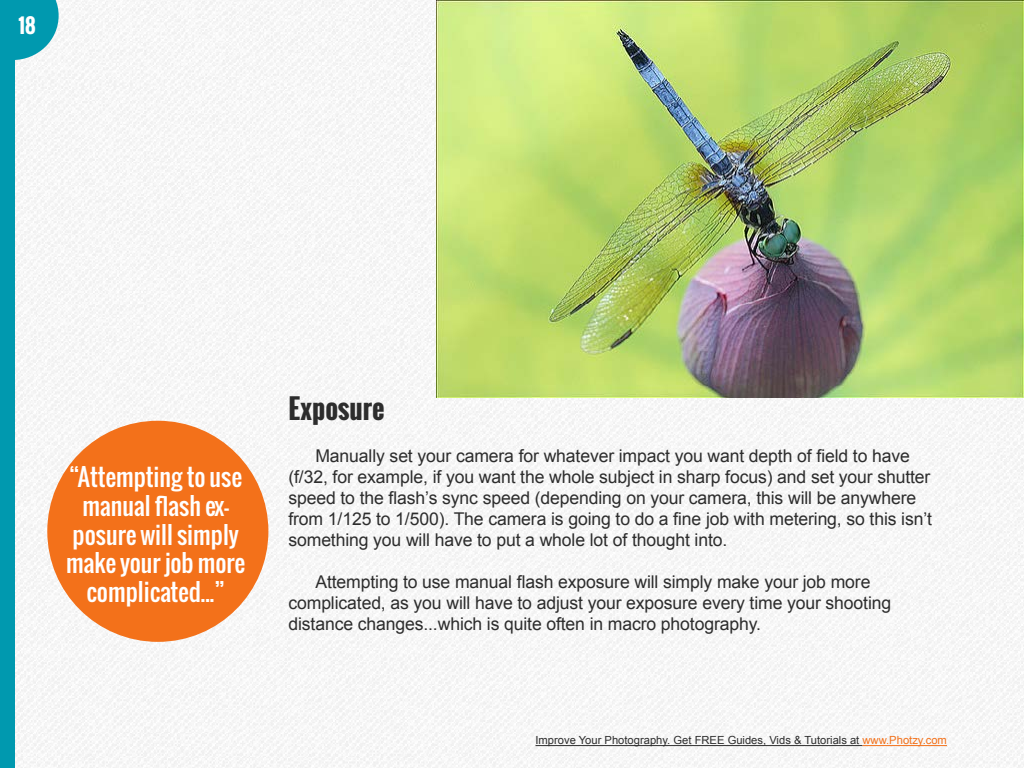
<style>
.page{position:relative;width:1024px;height:768px;background:#fff}
.page>*{position:absolute;margin:0;border:0;box-sizing:border-box;transform-origin:0 0}
.t1{font:700 27px "Oswald";color:#2d2d2d}
.t2{font:24px/28.8px "Oswald";color:#fff;text-align:center}
.t3{font:700 20px "Oswald";color:#fff}
.t4{font:17.6px/21px "Arial";letter-spacing:-.005em;color:#2d2d2d}
.t5{font:11.2px "Arial";color:#2d2d2d}
.s1{color:#f3711a}
</style>
<div class="page">
<div style="left:15px;top:0;width:1009px;height:768px;background:#f6f7f6"></div>
<div style="left:0;top:0;width:15px;height:768px;background:#0099af"></div>
<svg style="left:15px;top:0;width:44px;height:60px"></svg>
<hr style="left:536px;top:745px;width:327px;height:1px;background:#2d2d2d">
<hr style="left:863px;top:745px;width:84px;height:1px;background:#f3711a">
<div style="left:47px;top:421px;width:221px;height:221px;background:#f3711a;border-radius:50%"></div>
<img style="left:436px;top:1px;width:588px;height:396px">
<p class="t3" style="left:19px;top:10px;width:19px">18</p>
<h2 class="t2" style="left:66px;top:462px;width:180px">“Attempting to use manual flash ex&shy;posure will simply make your job more complicated...”</h2>
<h1 class="t1" style="left:288px;top:389px;width:98px">Exposure</h1>
<p class="t4" style="left:288px;top:446px;width:645px;text-indent:27px">Manually set your camera for whatever impact you want depth of field to have (f/32, for example, if you want the whole subject in sharp focus) and set your shutter speed to the flash’s sync speed (depending on your camera, this will be anywhere from 1/125 to 1/500). The camera is going to do a fine job with metering, so this isn’t something you will have to put a whole lot of thought into.</p>
<p class="t4" style="left:288px;top:572px;width:604px;text-indent:27px">Attempting to use manual flash exposure will simply make your job more complicated, as you will have to adjust your exposure every time your shooting distance changes...which is quite often in macro photography.</p>
<p class="t5" style="left:536px;top:733px;width:413px">Improve Your Photography. Get FREE Guides, Vids &amp; Tutorials at <span class="s1">www.Photzy.com</span></p>
</div>
